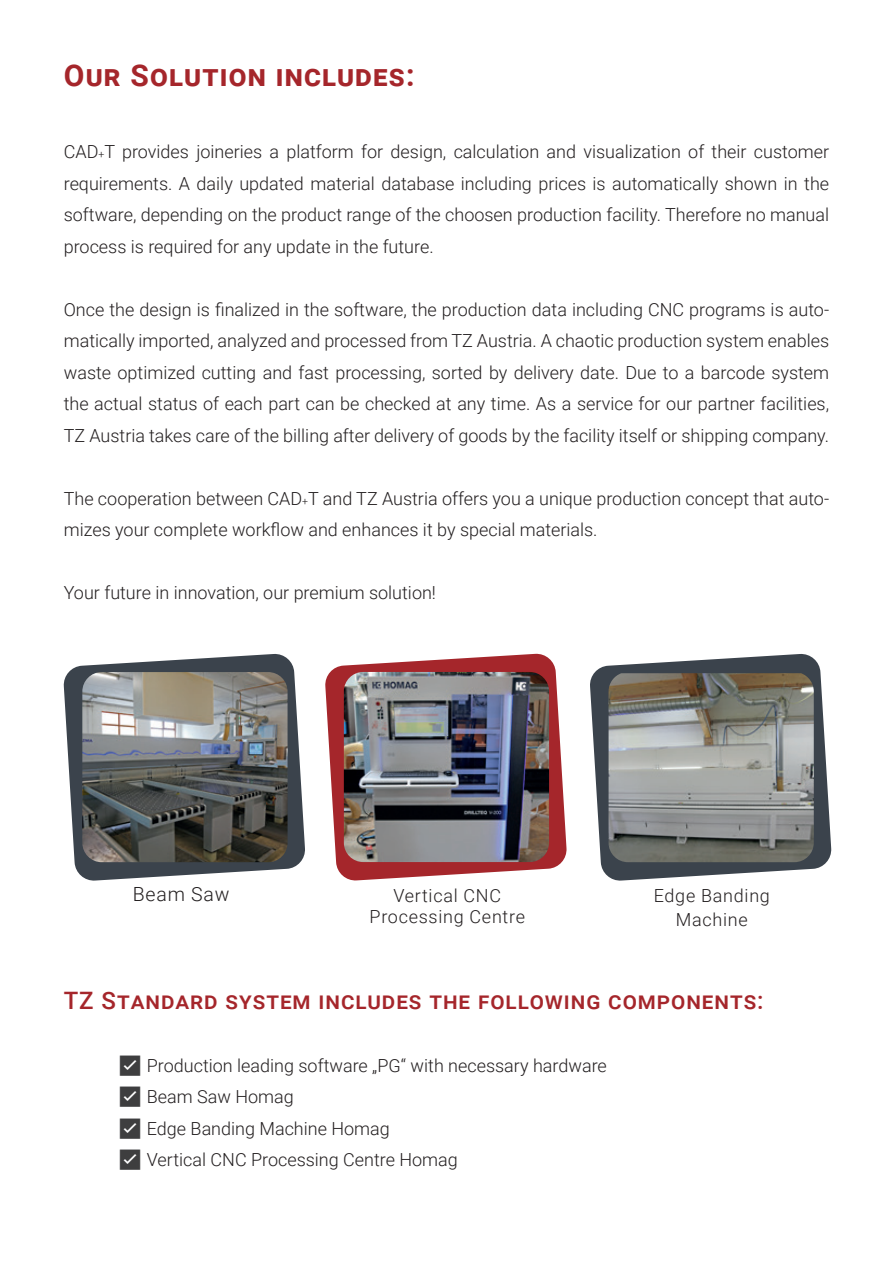
<style>
.page{position:relative;width:893px;height:1263px;background:#fff}
.page>*{position:absolute;margin:0;border:0;box-sizing:border-box;transform-origin:0 0}
.t1{font:700 30px "Roboto";letter-spacing:.04em;color:#a5262b}
.t2{font:500 24px "Roboto";letter-spacing:.04em;color:#a5262b}
.t3{font:300 19.5px "Roboto";letter-spacing:.04em;color:#231f20}
.t4{font:300 18px/31.5px "Roboto";color:#231f20}
.t5{font:300 18px/21px "Roboto";letter-spacing:.04em;color:#231f20;text-align:center}
.s1{font-size:10.5px}
.s2{color:#3e3e3f}
</style>
<div class="page">
<svg style="left:63px;top:654px;width:242px;height:227px;fill:#3b434c"></svg>
<img style="left:82px;top:672px;width:206px;height:190px">
<svg style="left:325px;top:653px;width:242px;height:228px;fill:#a5262b"></svg>
<img style="left:344px;top:672px;width:205px;height:190px">
<svg style="left:590px;top:654px;width:242px;height:227px;fill:#3b434c"></svg>
<img style="left:609px;top:673px;width:205px;height:189px">
<h1 class="t1" style="left:64px;top:55px;width:352px">OUR SOLUTION INCLUDES:</h1>
<p class="t4" style="left:64px;top:135px;width:767px;text-align:justify">CAD<span class="s1">+</span>T provides joineries a platform for design, calculation and visualization of their customer requirements. A daily updated material database including prices is automatically shown in the software, depending on the product range of the choosen production facility. Therefore no manual process is required for any update in the future.</p>
<p class="t4" style="left:64px;top:293px;width:767px;text-align:justify">Once the design is finalized in the software, the production data including CNC programs is auto&shy;matically imported, analyzed and processed from TZ Austria. A chaotic production system enables waste optimized cutting and fast processing, sorted by delivery date. Due to a barcode system the actual status of each part can be checked at any time. As a service for our partner facilities, TZ Austria takes care of the billing after delivery of goods by the facility itself or shipping company.</p>
<p class="t4" style="left:64px;top:482px;width:767px">The cooperation between CAD<span class="s1">+</span>T and TZ Austria offers you a unique production concept that auto&shy;mizes your complete workflow and enhances it by special materials.</p>
<p class="t4" style="left:64px;top:576px;width:374px">Your future in innovation, our premium solution!</p>
<p class="t3" style="left:133px;top:880px;width:98px">Beam Saw</p>
<p class="t5" style="left:370px;top:884px;width:157px">Vertical CNC<br>Processing Centre</p>
<p class="t5" style="left:654px;top:883px;width:118px;line-height:24px">Edge Banding<br>Machine</p>
<h2 class="t2" style="left:64px;top:983px;width:701px">TZ Standard system includes the following components:</h2>
<p class="t4" style="left:118px;top:1049px;width:491px"><span class="s2">✅</span> Production leading software „PG“ with necessary hardware <span class="s2">✅</span> Beam Saw Homag<br><span class="s2">✅</span> Edge Banding Machine Homag<br><span class="s2">✅</span> Vertical CNC Processing Centre Homag</p>
</div>
